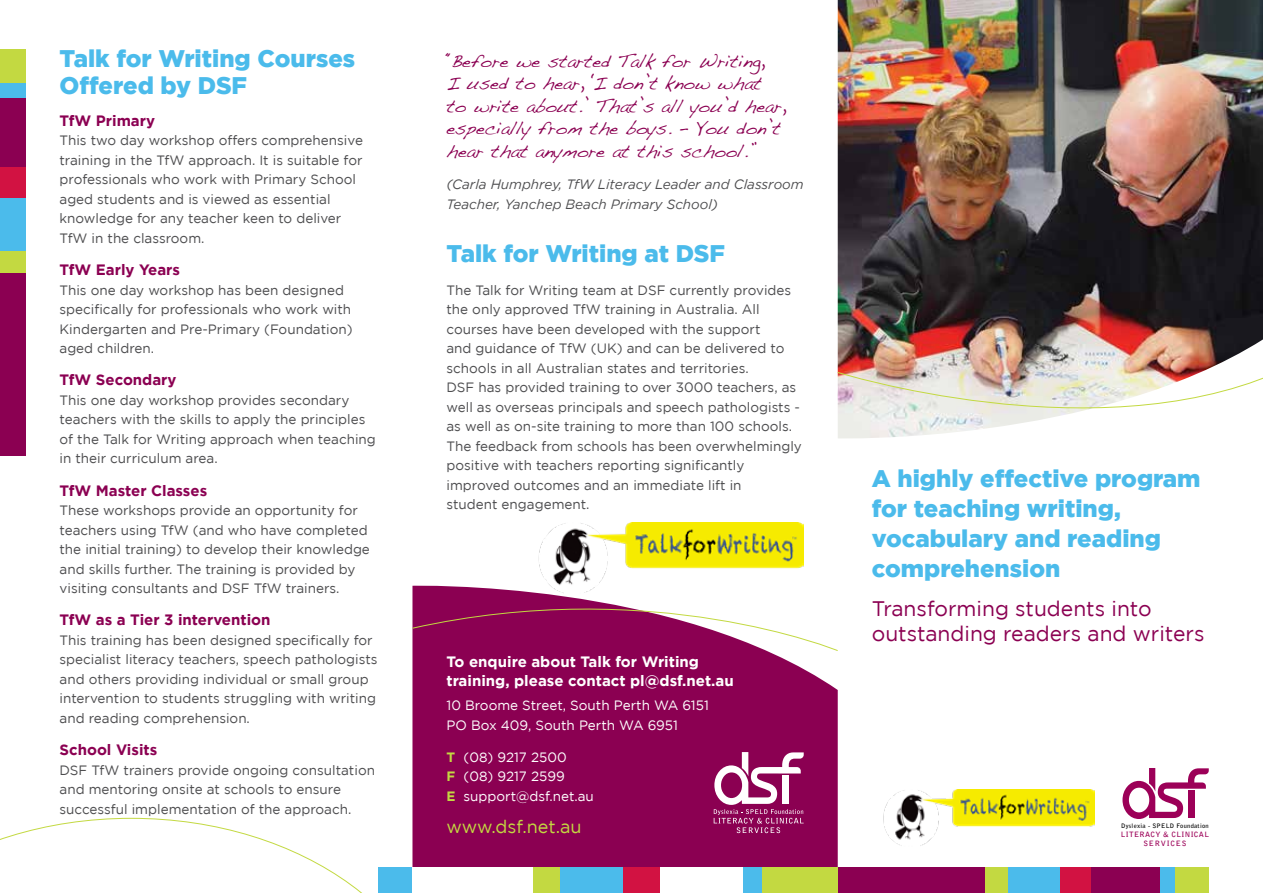
<style>
.page{position:relative;width:1263px;height:893px;background:#fff}
.page>*{position:absolute;margin:0;border:0;box-sizing:border-box;transform-origin:0 0}
.t1{font:900 24px/30px "Gotham";color:#4bbbeb}
.t2{font:21px/25.5px "Gotham";color:#8b0052}
.t3{font:18px/22.5px "Handwriting Dakota";color:#8b0052}
.t4{font:18px "Gotham";color:#c3d941}
.t5{font:700 15px "Gotham";color:#8b0052}
.t6{font:700 15px/19.5px "Gotham";color:#fff}
.t7{font:13.5px/19.5px "Gotham";color:#4d4d4f}
.t8{font:13.5px/19.5px "Gotham";color:#fff}
.t9{font:italic 13.5px/19.5px "Gotham";color:#4d4d4f}
.t10{font:700 7.35px/9.1px "Bell Gothic Std";letter-spacing:.04em;color:#9c0058;text-align:center;scale:1.05 1}
.t11{font:700 6.15px "Bell Gothic Std";letter-spacing:.04em;color:#000;scale:1.05 1}
.s1{font-weight:700;color:#c3d941}
</style>
<div class="page">
<svg style="left:0;top:818px;width:362px;height:75px"></svg>
<div style="left:412px;top:651px;width:426px;height:216px;background:#8b0052"></div>
<div style="left:872px;top:867px;width:188px;height:26px;background:#4bbbeb"></div>
<div style="left:1097px;top:867px;width:78px;height:26px;background:#4bbbeb"></div>
<div style="left:978px;top:867px;width:29px;height:26px;background:#c3d941"></div>
<div style="left:1175px;top:867px;width:34px;height:26px;background:#c3d941"></div>
<div style="left:838px;top:867px;width:147px;height:26px;background:#8b0052"></div>
<div style="left:1089px;top:867px;width:71px;height:26px;background:#8b0052"></div>
<div style="left:1060px;top:867px;width:31px;height:26px;background:#d21242"></div>
<img style="left:838px;top:0;width:425px;height:372px">
<svg style="left:1122px;top:768px;width:87px;height:51px"></svg>
<div style="left:1188px;top:790px;width:6px;height:28px;background:#9c0058"></div>
<svg style="left:837px;top:372px;width:426px;height:67px"></svg>
<svg style="left:412px;top:585px;width:426px;height:66px"></svg>
<div style="left:0;top:198px;width:26px;height:188px;background:#4bbbeb"></div>
<div style="left:0;top:83px;width:26px;height:78px;background:#4bbbeb"></div>
<div style="left:0;top:251px;width:26px;height:29px;background:#c3d941"></div>
<div style="left:0;top:49px;width:26px;height:34px;background:#c3d941"></div>
<div style="left:0;top:273px;width:26px;height:182px;background:#8b0052"></div>
<div style="left:0;top:98px;width:26px;height:71px;background:#8b0052"></div>
<div style="left:0;top:167px;width:26px;height:31px;background:#d21242"></div>
<div style="left:378px;top:867px;width:245px;height:26px;background:#4bbbeb"></div>
<div style="left:742px;top:867px;width:20px;height:26px;background:#4bbbeb"></div>
<div style="left:524px;top:867px;width:35px;height:26px;background:#c3d941"></div>
<div style="left:762px;top:867px;width:76px;height:26px;background:#c3d941"></div>
<div style="left:412px;top:867px;width:121px;height:26px;background:#fff"></div>
<div style="left:658px;top:867px;width:85px;height:26px;background:#fff"></div>
<div style="left:623px;top:867px;width:37px;height:26px;background:#d21242"></div>
<svg style="left:714px;top:752px;width:90px;height:81px"></svg>
<img style="left:532px;top:523px;width:271px;height:70px">
<img style="left:883px;top:790px;width:211px;height:56px">
<h1 class="t1" style="left:60px;top:44px;width:297px;line-height:27px">Talk for Writing Courses<br>Offered by DSF</h1>
<p class="t5" style="left:60px;top:112px;width:97px">TfW Primary</p>
<p class="t7" style="left:60px;top:131px;width:305px">This two day workshop offers comprehensive training in the TfW approach. It is suitable for professionals who work with Primary School aged students and is viewed as essential knowledge for any teacher keen to deliver TfW in the classroom.</p>
<p class="t5" style="left:60px;top:261px;width:122px">TfW Early Years</p>
<p class="t7" style="left:60px;top:280px;width:295px">This one day workshop has been designed specifically for professionals who work with Kindergarten and Pre-Primary (Foundation) aged children.</p>
<p class="t5" style="left:60px;top:371px;width:119px">TfW Secondary</p>
<p class="t7" style="left:60px;top:390px;width:318px">This one day workshop provides secondary teachers with the skills to apply the principles of the Talk for Writing approach when teaching in their curriculum area.</p>
<p class="t5" style="left:60px;top:482px;width:149px">TfW Master Classes</p>
<p class="t7" style="left:60px;top:500px;width:312px">These workshops provide an opportunity for teachers using TfW (and who have completed the initial training) to develop their knowledge and skills further. The training is provided by visiting consultants and DSF TfW trainers.</p>
<p class="t5" style="left:60px;top:611px;width:212px">TfW as a Tier 3 intervention</p>
<p class="t7" style="left:60px;top:630px;width:320px">This training has been designed specifically for specialist literacy teachers, speech pathologists and others providing individual or small group intervention to students struggling with writing and reading comprehension.</p>
<p class="t5" style="left:60px;top:741px;width:99px">School Visits</p>
<p class="t7" style="left:60px;top:760px;width:317px">DSF TfW trainers provide ongoing consultation and mentoring onsite at schools to ensure successful implementation of the approach.</p>
<h3 class="t3" style="left:446px;top:49px;width:341px">“Before we started Talk for Writing,<br>I used to hear, ‘I don’t know what<br>to write about.’ That’s all you’d hear, especially from the boys. – You don’t hear that anymore at this school.”</h3>
<p class="t9" style="left:446px;top:174px;width:359px">(Carla Humphrey, TfW Literacy Leader and Classroom<br>Teacher, Yanchep Beach Primary School)</p>
<h1 class="t1" style="left:446px;top:238px;width:280px">Talk for Writing at DSF</h1>
<p class="t7" style="left:446px;top:280px;width:357px">The Talk for Writing team at DSF currently provides the only approved TfW training in Australia. All courses have been developed with the support<br>and guidance of TfW (UK) and can be delivered to schools in all Australian states and territories.<br>DSF has provided training to over 3000 teachers, as well as overseas principals and speech pathologists - as well as on-site training to more than 100 schools.<br>The feedback from schools has been overwhelmingly positive with teachers reporting significantly improved outcomes and an immediate lift in<br>student engagement.</p>
<p class="t6" style="left:446px;top:651px;width:289px">To enquire about Talk for Writing training, please contact pl@dsf.net.au</p>
<p class="t8" style="left:446px;top:695px;width:264px">10 Broome Street, South Perth WA 6151<br>PO Box 409, South Perth WA 6951</p>
<p class="t8" style="left:446px;top:747px;width:149px"><span class="s1">T</span> (08) 9217 2500<br><span class="s1">F</span> (08) 9217 2599<br><span class="s1">E</span> support@dsf.net.au</p>
<h3 class="t4" style="left:446px;top:817px;width:137px">www.dsf.net.au</h3>
<h1 class="t1" style="left:872px;top:463px;width:330px">A highly effective program for teaching writing, vocabulary and reading comprehension</h1>
<h2 class="t2" style="left:872px;top:595px;width:334px">Transforming students into outstanding readers and writers</h2>
<p class="t11" style="left:1121px;top:822px;width:85px">Dyslexia - SPELD Foundation</p>
<p class="t10" style="left:1121px;top:830px;width:85px">LITERACY &amp; CLINICAL<br>SERVICES</p>
</div>
